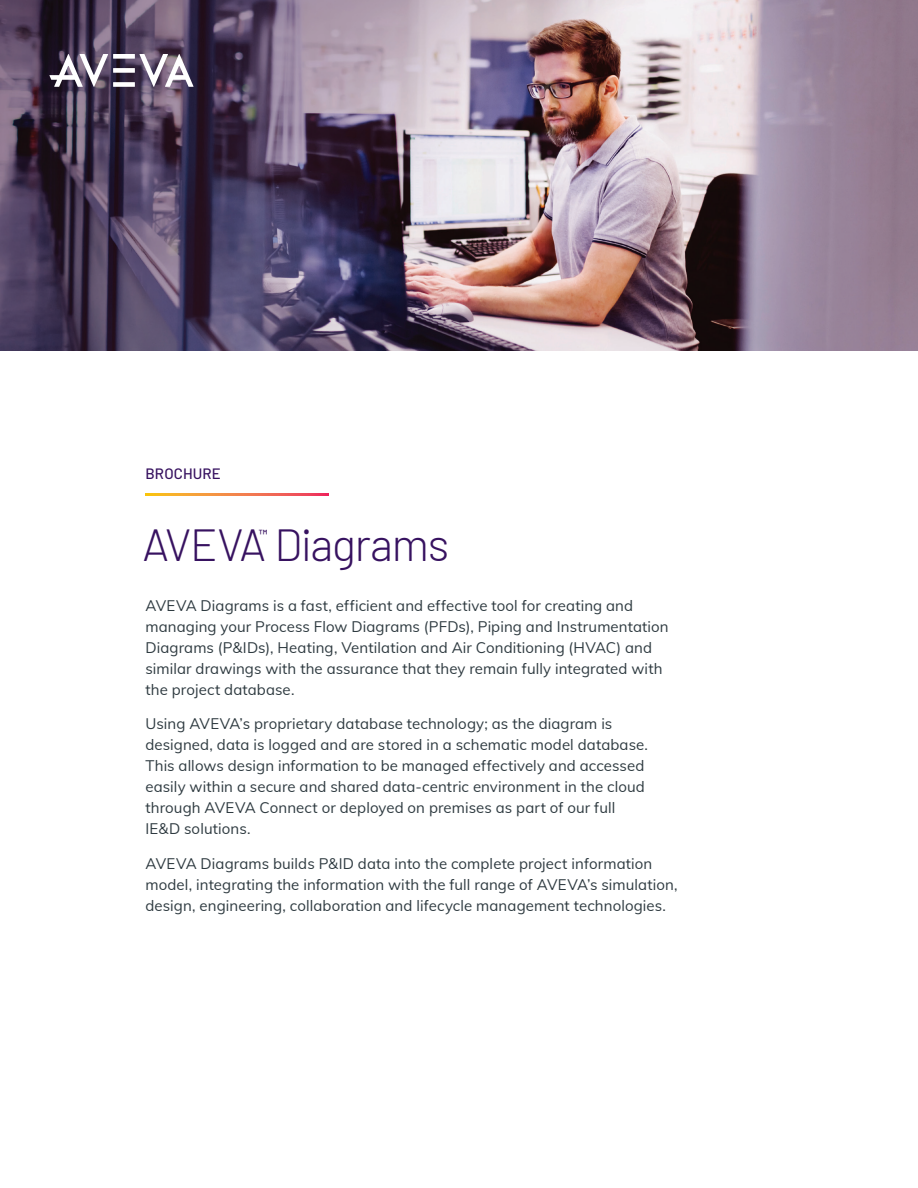
<style>
.page{position:relative;width:918px;height:1188px;background:#fff}
.page>*{position:absolute;margin:0;border:0;box-sizing:border-box;transform-origin:0 0}
.H1_Doc_Title{font:300 45px "Barlow";letter-spacing:-.03em;color:#371260}
.Body_Copy{font:15px/21px "Muli";letter-spacing:.005em;color:#2f3b41}
.Doc_Content_Type{font:500 15px "Barlow";letter-spacing:.01em;color:#371260}
.H1_Doc_Title-2{font:500 13.05px "Barlow";color:#371260}
</style>
<div class="page">
<img style="left:0;top:0;width:918px;height:351px">
<div style="left:113px;top:82px;width:22px;height:5px;background:#fff"></div>
<div style="left:113px;top:68px;width:22px;height:5px;background:#fff"></div>
<div style="left:113px;top:54px;width:22px;height:5px;background:#fff"></div>
<svg style="left:49px;top:54px;width:59px;height:33px"></svg>
<svg style="left:139px;top:54px;width:55px;height:33px"></svg>
<svg style="left:146px;top:494px;width:182px;height:1px"></svg>
<p class="Doc_Content_Type" style="left:146px;top:462px;width:77px">BROCHURE</p>
<p class="H1_Doc_Title" style="left:142px;top:513px;width:308px">AVEVA Diagrams</p>
<p class="H1_Doc_Title-2" style="left:259px;top:524px;width:10px">™</p>
<p class="Body_Copy" style="left:146px;top:594px;width:525px">AVEVA Diagrams is a fast, efficient and effective tool for creating and managing your Process Flow Diagrams (PFDs), Piping and Instrumentation Diagrams (P&amp;IDs), Heating, Ventilation and Air Conditioning (HVAC) and similar drawings with the assurance that they remain fully integrated with the project database.</p>
<p class="Body_Copy" style="left:146px;top:712px;width:504px">Using AVEVA’s proprietary database technology; as the diagram is designed, data is logged and are stored in a schematic model database.<br>This allows design information to be managed effectively and accessed easily within a secure and shared data-centric environment in the cloud through AVEVA Connect or deployed on premises as part of our full IE&amp;D solutions.</p>
<p class="Body_Copy" style="left:146px;top:852px;width:534px">AVEVA Diagrams builds P&amp;ID data into the complete project information model, integrating the information with the full range of AVEVA’s simulation, design, engineering, collaboration and lifecycle management technologies.</p>
</div>
